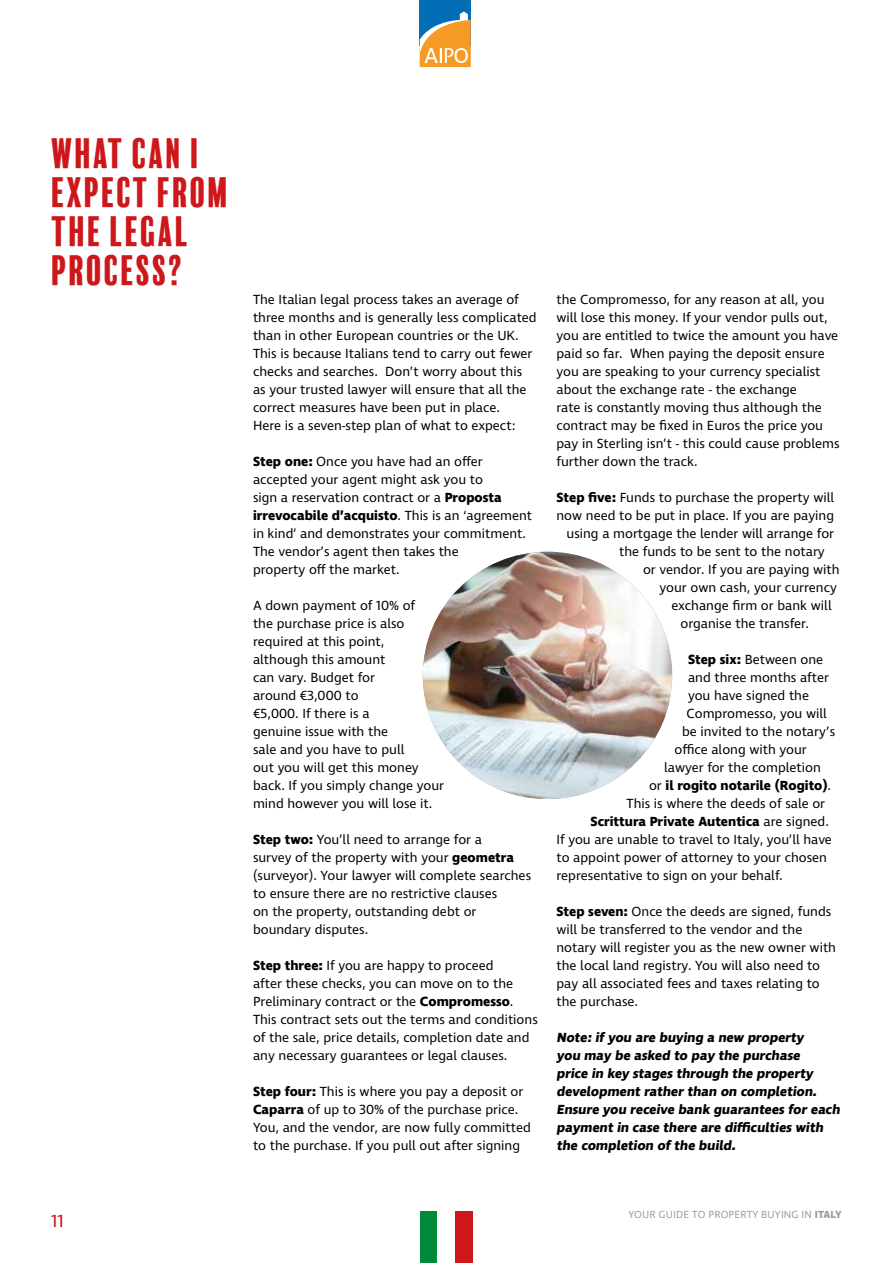
<style>
.page{position:relative;width:893px;height:1263px;background:#fff}
.page>*{position:absolute;margin:0;border:0;box-sizing:border-box;transform-origin:0 0}
.t1{font:39px/39px "Balboa Plus Fill";color:#cd171a}
.t2{font:18px "Ingra";color:#cd171a}
.t3{font:13.5px/18px "Ingra";color:#000}
.t4{font:700 13.5px/18px "Ingra";color:#000}
.t5{font:10.5px "Ingra";letter-spacing:.01em;color:#9d9d9c}
.s1{font-weight:700}
.s2{font-weight:400}
</style>
<div class="page">
<div style="left:420px;top:0;width:51px;height:46px;background:#026eb5"></div>
<svg style="left:420px;top:11px;width:51px;height:56px"></svg>
<div style="left:421px;top:1212px;width:17px;height:51px;background:#00883b"></div>
<div style="left:455px;top:1212px;width:17px;height:51px;background:#cd171a"></div>
<img style="left:423px;top:552px;width:249px;height:247px">
<h1 class="t1" style="left:51px;top:134px;width:181px">WHAT CAN I<br>EXPECT FROM<br>THE LEGAL<br>PROCESS?</h1>
<h2 class="t2" style="left:51px;top:1210px;width:14px">11</h2>
<p class="t3" style="left:253px;top:291px;width:285px">The Italian legal process takes an average of three months and is generally less complicated than in other European countries or the UK.<br>This is because Italians tend to carry out fewer checks and searches. Don’t worry about this as your trusted lawyer will ensure that all the correct measures have been put in place.<br>Here is a seven-step plan of what to expect:</p>
<p class="t3" style="left:253px;top:453px;width:281px"><span class="s1">Step one:</span> Once you have had an offer accepted your agent might ask you to<br>sign a reservation contract or a <span class="s1">Proposta irrevocabile d’acquisto</span>. This is an ‘agreement in kind’ and demonstrates your commitment.<br>The vendor’s agent then takes the<br>property off the market.</p>
<p class="t3" style="left:253px;top:597px;width:193px">A down payment of 10% of<br>the purchase price is also required at this point,<br>although this amount<br>can vary. Budget for<br>around €3,000 to<br>€5,000. If there is a<br>genuine issue with the<br>sale and you have to pull<br>out you will get this money back. If you simply change your mind however you will lose it.</p>
<p class="t3" style="left:253px;top:831px;width:280px"><span class="s1">Step two:</span> You’ll need to arrange for a<br>survey of the property with your <span class="s1">geometra </span>(surveyor). Your lawyer will complete searches to ensure there are no restrictive clauses<br>on the property, outstanding debt or boundary disputes.</p>
<p class="t3" style="left:253px;top:957px;width:286px"><span class="s1">Step three:</span> If you are happy to proceed<br>after these checks, you can move on to the Preliminary contract or the <span class="s1">Compromesso</span>.<br>This contract sets out the terms and conditions of the sale, price details, completion date and any necessary guarantees or legal clauses.</p>
<p class="t3" style="left:253px;top:1083px;width:279px"><span class="s1">Step four:</span> This is where you pay a deposit or <span class="s1">Caparra</span> of up to 30% of the purchase price.<br>You, and the vendor, are now fully committed to the purchase. If you pull out after signing</p>
<p class="t3" style="left:556px;top:291px;width:285px">the Compromesso, for any reason at all, you will lose this money. If your vendor pulls out, you are entitled to twice the amount you have paid so far. When paying the deposit ensure you are speaking to your currency specialist about the exchange rate - the exchange<br>rate is constantly moving thus although the contract may be fixed in Euros the price you pay in Sterling isn’t - this could cause problems further down the track.</p>
<p class="t3" style="left:556px;top:489px;width:279px"><span class="s1">Step five:</span> Funds to purchase the property will</p>
<p class="t3" style="left:556px;top:507px;width:279px">now need to be put in place. If you are paying</p>
<p class="t3" style="left:567px;top:525px;width:269px">using a mortgage the lender will arrange for</p>
<p class="t3" style="left:619px;top:543px;width:207px">the funds to be sent to the notary</p>
<p class="t3" style="left:643px;top:561px;width:198px">or vendor. If you are paying with</p>
<p class="t3" style="left:660px;top:579px;width:179px">your own cash, your currency</p>
<p class="t3" style="left:672px;top:597px;width:162px">exchange firm or bank will</p>
<p class="t3" style="left:681px;top:615px;width:130px">organise the transfer.</p>
<p class="t3" style="left:688px;top:651px;width:137px"><span class="s1">Step six:</span> Between one</p>
<p class="t3" style="left:688px;top:669px;width:142px">and three months after</p>
<p class="t3" style="left:688px;top:687px;width:123px">you have signed the</p>
<p class="t3" style="left:687px;top:705px;width:142px">Compromesso, you will</p>
<p class="t3" style="left:682px;top:723px;width:155px">be invited to the notary’s</p>
<p class="t3" style="left:675px;top:741px;width:134px">office along with your</p>
<p class="t3" style="left:664px;top:759px;width:158px">lawyer for the completion</p>
<p class="t4" style="left:649px;top:776px;width:184px"><span class="s2">or</span> il rogito notarile (Rogito)<span class="s2">.</span></p>
<p class="t3" style="left:627px;top:795px;width:200px">This is where the deeds of sale or</p>
<p class="t4" style="left:591px;top:812px;width:240px">Scrittura Private Autentica <span class="s2">are signed.</span></p>
<p class="t3" style="left:556px;top:831px;width:277px">If you are unable to travel to Italy, you’ll have</p>
<p class="t3" style="left:556px;top:849px;width:272px">to appoint power of attorney to your chosen</p>
<p class="t3" style="left:556px;top:867px;width:228px">representative to sign on your behalf.</p>
<p class="t3" style="left:556px;top:903px;width:281px"><span class="s1">Step seven:</span> Once the deeds are signed, funds will be transferred to the vendor and the notary will register you as the new owner with the local land registry. You will also need to pay all associated fees and taxes relating to the purchase.</p>
<p class="t4" style="left:556px;top:1029px;width:287px">Note: if you are buying a new property<br>you may be asked to pay the purchase<br>price in key stages through the property development rather than on completion.<br>Ensure you receive bank guarantees for each payment in case there are difficulties with the completion of the build.</p>
<p class="t5" style="left:628px;top:1208px;width:215px">YOUR GUIDE TO PROPERTY BUYING IN <span class="s1">ITALY</span></p>
</div>
